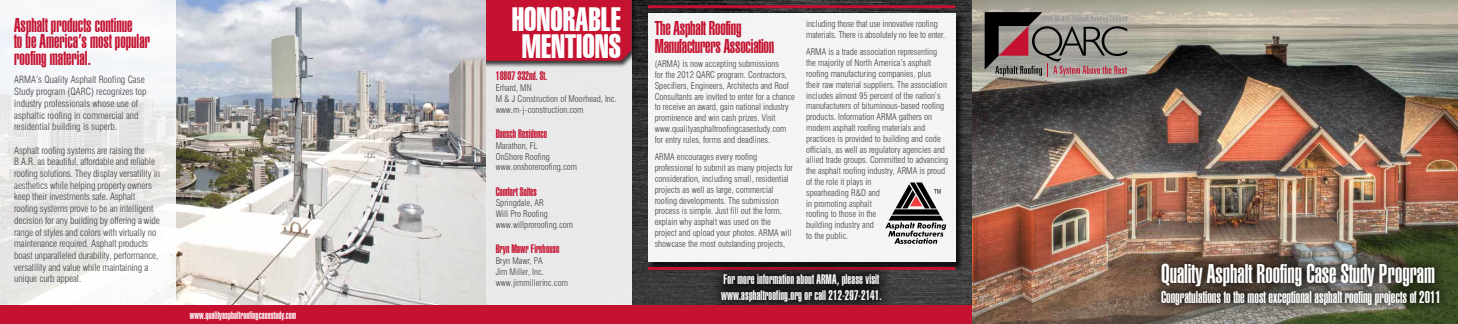
<style>
.page{position:relative;width:1458px;height:324px;background:#fff}
.page>*{position:absolute;margin:0;border:0;box-sizing:border-box;transform-origin:0 0}
.t1{font:33px/27px "Swiss 911 BT Extra Compressed";color:#fff;text-align:center}
.t2{font:900 extra-condensed 26.4px "Swiss 911 BT";color:#fff}
.t3{font:900 extra-condensed 19.5px/16.5px "Swiss 911 BT";color:#c41230}
.t4{font:900 extra-condensed 16.5px "Swiss 911 BT";color:#fff}
.t5{font:900 extra-condensed 13.5px/16.2px "Swiss 911 BT";letter-spacing:.01em;color:#fff}
.t6{font:900 extra-condensed 12px "Swiss 911 BT";color:#c41230}
.t7{font:900 extra-condensed 10.5px "Swiss 911 BT";letter-spacing:.01em;color:#fff}
.t8{font:300 condensed 9.75px/11.7px "Swiss 721 BT";letter-spacing:-.01em;color:#414042}
.t9{font:300 condensed 9px/10.8px "Swiss 721 BT";color:#414042}
</style>
<div class="page">
<img style="left:631px;top:0;width:827px;height:324px">
<div style="left:486px;top:0;width:145px;height:324px;background:#e9e9e9"></div>
<div style="left:453px;top:0;width:184px;height:68px;background:#000;opacity:.75"></div>
<div style="left:486px;top:0;width:145px;height:61px;background:#c41230"></div>
<div style="left:648px;top:15px;width:316px;height:257px;background:#000;opacity:.75"></div>
<div style="left:648px;top:13px;width:307px;height:249px;background:#f4f4f4"></div>
<img style="left:176px;top:0;width:310px;height:306px">
<hr style="left:648px;top:267px;width:307px;height:3px;background:#c41230">
<hr style="left:648px;top:5px;width:307px;height:3px;background:#c41230">
<div style="left:707px;top:259px;width:188px;height:57px;background:#000;opacity:.75"></div>
<div style="left:1150px;top:253px;width:300px;height:63px;background:#000;opacity:.75"></div>
<svg style="left:885px;top:183px;width:61px;height:61px"></svg>
<div style="left:963px;top:0;width:186px;height:98px;background:#a7a9ac;opacity:.75"></div>
<svg style="left:985px;top:12px;width:142px;height:65px"></svg>
<svg style="left:0;top:0;width:176px;height:306px"></svg>
<div style="left:0;top:306px;width:487px;height:18px;background:#c41230"></div>
<div style="left:486px;top:306px;width:486px;height:18px;background:#c41230"></div>
<h3 class="t3" style="left:14px;top:17px;width:137px">Asphalt products continue<br>to be America’s most popular roofing material.</h3>
<p class="t8" style="left:14px;top:74px;width:134px">ARMA’s Quality Asphalt Roofing Case Study program (QARC) recognizes top industry professionals whose use of asphaltic roofing in commercial and residential building is superb.</p>
<p class="t8" style="left:14px;top:144px;width:147px">Asphalt roofing systems are raising the B.A.R. as beautiful, affordable and reliable roofing solutions. They display versatility in aesthetics while helping property owners keep their investments safe. Asphalt roofing systems prove to be an intelligent decision for any building by offering a wide range of styles and colors with virtually no maintenance required. Asphalt products boast unparalleled durability, performance, versatility and value while maintaining a unique curb appeal.</p>
<p class="t7" style="left:190px;top:310px;width:108px">www.qualityasphaltroofingcasestudy.com</p>
<h1 class="t1" style="left:512px;top:7px;width:111px">HONORABLE<br>MENTIONS</h1>
<h3 class="t6" style="left:496px;top:70px;width:53px">18807 332nd. St.</h3>
<p class="t9" style="left:496px;top:82px;width:123px">Erhard, MN<br>M &amp; J Construction of Moorhead, Inc. www.m-j-construction.com</p>
<h3 class="t6" style="left:496px;top:127px;width:53px">Boesch Residence</h3>
<p class="t9" style="left:496px;top:140px;width:83px">Marathon, FL<br>OnShore Roofing www.onshoreroofing.com</p>
<h3 class="t6" style="left:496px;top:185px;width:43px">Comfort Suites</h3>
<p class="t9" style="left:496px;top:198px;width:79px">Springdale, AR<br>Will Pro Roofing www.willproroofing.com</p>
<h3 class="t6" style="left:496px;top:242px;width:65px">Bryn Mawr Firehouse</h3>
<p class="t9" style="left:496px;top:255px;width:74px">Bryn Mawr, PA<br>Jim Miller, Inc. www.jimmillerinc.com</p>
<p class="t9" style="left:806px;top:18px;width:141px">including those that use innovative roofing materials. There is absolutely no fee to enter.</p>
<p class="t9" style="left:806px;top:47px;width:144px">ARMA is a trade association representing the majority of North America’s asphalt roofing manufacturing companies, plus<br>their raw material suppliers. The association includes almost 95 percent of the nation’s manufacturers of bituminous-based roofing products. Information ARMA gathers on modern asphalt roofing materials and practices is provided to building and code officials, as well as regulatory agencies and allied trade groups. Committed to advancing the asphalt roofing industry, ARMA is proud of the role it plays in<br>spearheading R&amp;D and<br>in promoting asphalt<br>roofing to those in the<br>building industry and<br>to the public.</p>
<h3 class="t5" style="left:721px;top:271px;width:162px">For more information about ARMA, please visit www.asphaltroofing.org or call 212-297-2141.</h3>
<h2 class="t2" style="left:1161px;top:260px;width:276px">Quality Asphalt Roofing Case Study Program</h2>
<h3 class="t3" style="left:655px;top:20px;width:121px;line-height:18px">The Asphalt Roofing<br>Manufacturers Association</h3>
<p class="t9" style="left:655px;top:59px;width:142px">(ARMA) is now accepting submissions<br>for the 2012 QARC program. Contractors, Specifiers, Engineers, Architects and Roof Consultants are invited to enter for a chance to receive an award, gain national industry prominence and win cash prizes. Visit www.qualityasphaltroofingcasestudy.com for entry rules, forms and deadlines.</p>
<p class="t9" style="left:655px;top:152px;width:140px">ARMA encourages every roofing professional to submit as many projects for consideration, including small, residential projects as well as large, commercial roofing developments. The submission process is simple. Just fill out the form, explain why asphalt was used on the project and upload your photos. ARMA will showcase the most outstanding projects,</p>
<h3 class="t4" style="left:1161px;top:288px;width:282px">Congratulations to the most exceptional asphalt roofing projects of 2011</h3>
</div>
